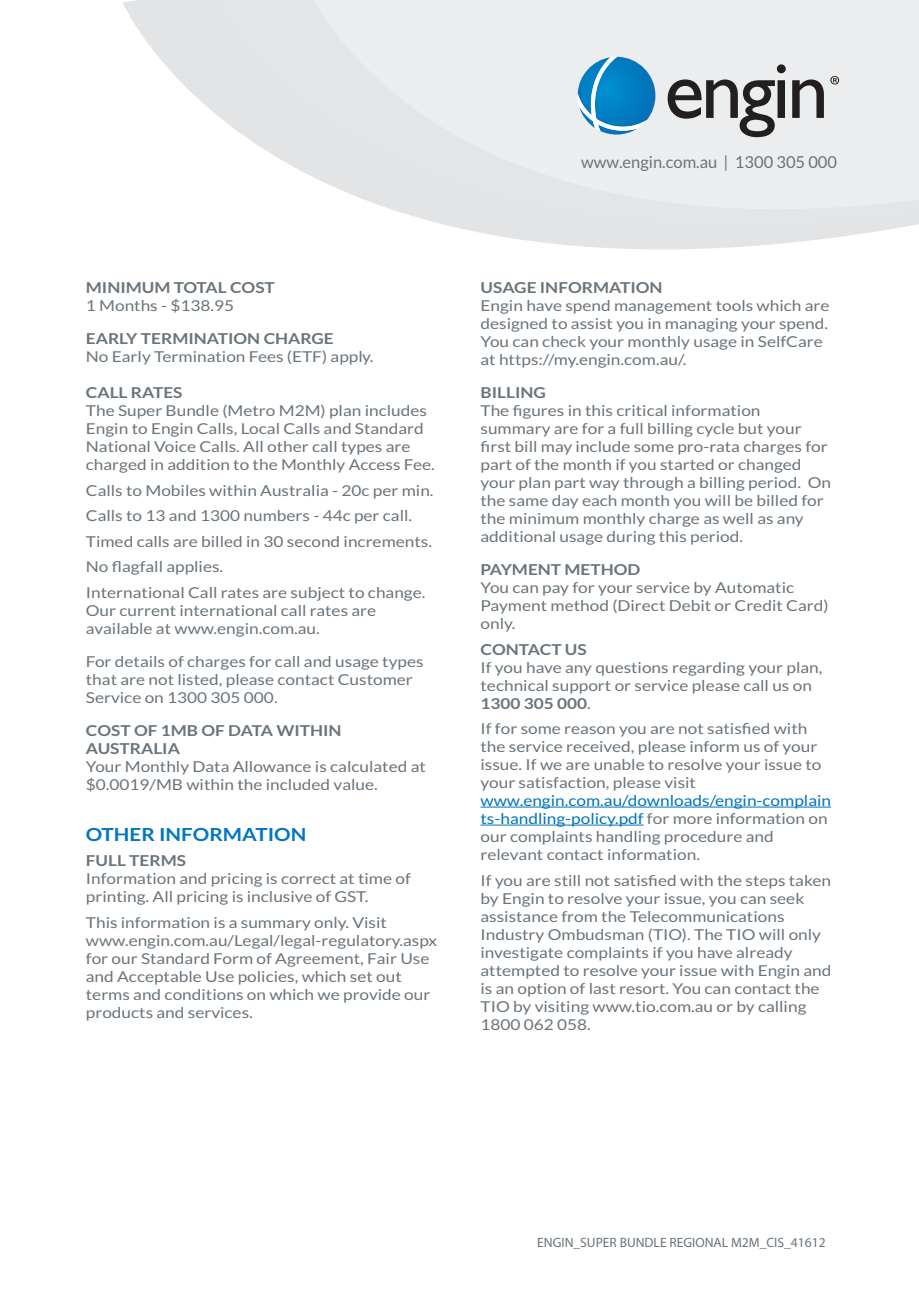
<style>
.page{position:relative;width:919px;height:1289px;background:#fff}
.page>*{position:absolute;margin:0;border:0;box-sizing:border-box;transform-origin:0 0}
.t1{font:700 18px "Lato";color:#0077c0;scale:1.15 1}
.t2{font:16.5px "Lato";color:#6a747b}
.t3{font:15px/18px "Lato";color:#6a747b;scale:1.15 1}
.t4{font:700 15px/18px "Lato";color:#6a747b;scale:1.15 1}
.t5{font:13.5px "Myriad Pro";color:#6a747b}
.s1{font-weight:700}
.s2{color:#0074be}
</style>
<div class="page">
<hr style="left:480px;top:806px;width:351px;height:1px;background:#0074be">
<hr style="left:480px;top:824px;width:163px;height:1px;background:#0074be">
<svg style="left:123px;top:0;width:795px;height:249px"></svg>
<svg style="left:215px;top:0;width:703px;height:222px;fill:#e4e5e7"></svg>
<svg style="left:300px;top:0;width:618px;height:209px;background:#eaebec"></svg>
<svg style="left:667px;top:64px;width:118px;height:73px;background:#adacad"></svg>
<svg style="left:792px;top:79px;width:31px;height:39px"></svg>
<svg style="left:577px;top:57px;width:78px;height:78px;background:#4fa3d2"></svg>
<svg style="left:830px;top:76px;width:9px;height:8px"></svg>
<p class="t2" style="left:581px;top:153px;width:257px">www.engin.com.au | 1300 305 000</p>
<p class="t4" style="left:86px;top:278px;width:166px">MINIMUM TOTAL COST</p>
<p class="t3" style="left:86px;top:297px;width:130px">1 Months - $138.95</p>
<p class="t4" style="left:86px;top:329px;width:217px">EARLY TERMINATION CHARGE</p>
<p class="t3" style="left:86px;top:348px;width:252px">No Early Termination Fees (ETF) apply.</p>
<p class="t4" style="left:86px;top:383px;width:86px">CALL RATES</p>
<p class="t3" style="left:86px;top:401px;width:305px">The Super Bundle (Metro M2M) plan includes Engin to Engin Calls, Local Calls and Standard National Voice Calls. All other call types are charged in addition to the Monthly Access Fee.</p>
<p class="t3" style="left:86px;top:477px;width:304px;line-height:25.5px">Calls to Mobiles within Australia - 20c per min.<br>Calls to 13 and 1300 numbers - 44c per call.<br>Timed calls are billed in 30 second increments.<br>No flagfall applies.<br>International Call rates are subject to change.</p>
<p class="t3" style="left:86px;top:601px;width:254px">Our current international call rates are available at www.engin.com.au.</p>
<p class="t3" style="left:86px;top:652px;width:295px">For details of charges for call and usage types that are not listed, please contact Customer<br>Service on 1300 305 000.</p>
<p class="t4" style="left:86px;top:721px;width:224px">COST OF 1MB OF DATA WITHIN<br>AUSTRALIA</p>
<p class="t3" style="left:86px;top:757px;width:297px">Your Monthly Data Allowance is calculated at $0.0019/MB within the included value.</p>
<p class="t1" style="left:86px;top:823px;width:193px">OTHER INFORMATION</p>
<p class="t4" style="left:86px;top:851px;width:89px">FULL TERMS</p>
<p class="t3" style="left:86px;top:869px;width:284px">Information and pricing is correct at time of printing. All pricing is inclusive of GST.</p>
<p class="t3" style="left:86px;top:913px;width:307px">This information is a summary only. Visit www.engin.com.au/Legal/legal-regulatory.aspx for our Standard Form of Agreement, Fair Use and Acceptable Use policies, which set out terms and conditions on which we provide our products and services.</p>
<p class="t4" style="left:480px;top:278px;width:160px">USAGE INFORMATION</p>
<p class="t3" style="left:480px;top:297px;width:305px">Engin have spend management tools which are designed to assist you in managing your spend.<br>You can check your monthly usage in SelfCare at https://my.engin.com.au/.</p>
<p class="t4" style="left:480px;top:383px;width:58px">BILLING</p>
<p class="t3" style="left:480px;top:402px;width:306px">The figures in this critical information summary are for a full billing cycle but your first bill may include some pro-rata charges for part of the month if you started or changed your plan part way through a billing period. On the same day each month you will be billed for the minimum monthly charge as well as any additional usage during this period.</p>
<p class="t4" style="left:480px;top:560px;width:140px">PAYMENT METHOD</p>
<p class="t3" style="left:480px;top:579px;width:304px">You can pay for your service by Automatic<br>Payment method (Direct Debit or Credit Card) only.</p>
<p class="t4" style="left:480px;top:640px;width:94px">CONTACT US</p>
<p class="t3" style="left:480px;top:658px;width:299px">If you have any questions regarding your plan, technical support or service please call us on<br><span class="s1">1300 305 000</span>.</p>
<p class="t3" style="left:480px;top:720px;width:298px">If for some reason you are not satisfied with the service received, please inform us of your issue. If we are unable to resolve your issue to your satisfaction, please visit</p>
<p class="t3" style="left:480px;top:792px;width:306px"><span class="s2">www.engin.com.au/downloads/engin-complain ts-handling-policy.pdf</span> for more information on our complaints handling procedure and relevant contact information.</p>
<p class="t3" style="left:480px;top:871px;width:306px">If you are still not satisfied with the steps taken by Engin to resolve your issue, you can seek assistance from the Telecommunications Industry Ombudsman (TIO). The TIO will only investigate complaints if you have already attempted to resolve your issue with Engin and is an option of last resort. You can contact the TIO by visiting www.tio.com.au or by calling 1800 062 058.</p>
<p class="t5" style="left:537px;top:1234px;width:290px">ENGIN_SUPER BUNDLE REGIONAL M2M_CIS_41612</p>
</div>
